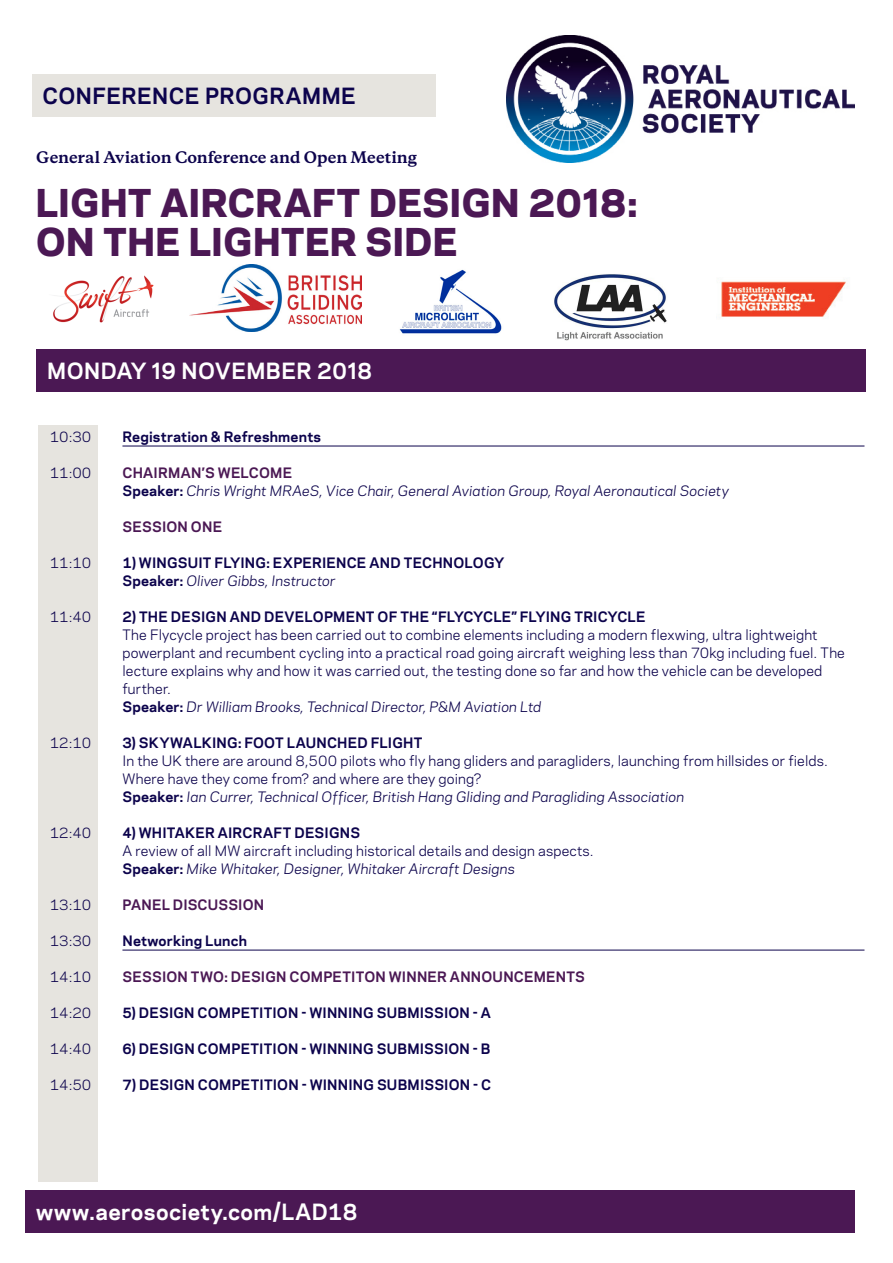
<style>
.page{position:relative;width:893px;height:1263px;background:#fff}
.page>*{position:absolute;margin:0;border:0;box-sizing:border-box;transform-origin:0 0}
.t1{font:800 36px/39px "Galaxie Polaris";letter-spacing:.025em;color:#4b1854}
.t2{font:700 21px "Galaxie Polaris";letter-spacing:.02em;color:#fff}
.t3{font:700 21px "Galaxie Polaris";letter-spacing:.02em;color:#0c034c}
.t4{font:700 15px "Galaxie Copernicus";color:#0c034c}
.PROG_3__Titles{font:13.5px/18px "Galaxie Polaris";letter-spacing:.01em;color:#0c034c}
.PROG_4__Speakers{font:italic 13.5px "Galaxie Polaris";letter-spacing:.005em;color:#0c034c}
.PROG_3__Titles-2{font:700 13.5px "Galaxie Polaris";letter-spacing:.015em;color:#0c034c}
.PROG_5__Session_Titl{font:700 13.5px "Galaxie Polaris";letter-spacing:.015em;color:#4b1854}
.PROG_1__Times{font:13.5px "Galaxie Polaris";color:#0c034c}
.PROG_2__Breaks{font:700 13.5px "Galaxie Polaris";letter-spacing:.015em;color:#0c034c}
.PROG_5__Session_Titl-2{font:700 13.5px "Galaxie Polaris";letter-spacing:.015em;color:#0c034c}
.PROG_3__Titles-3{font:700 13.5px "Galaxie Polaris";letter-spacing:.01em;color:#4b1854}
.s1{font-weight:700;font-style:normal}
.s2{font-weight:700}
.s3{font-style:italic}
</style>
<div class="page">
<div style="left:26px;top:1191px;width:829px;height:42px;background:#4b1854"></div>
<div style="left:32px;top:74px;width:404px;height:43px;background:#e6e4df"></div>
<div style="left:37px;top:349px;width:829px;height:43px;background:#4b1854"></div>
<img style="left:190px;top:264px;width:171px;height:67px">
<img style="left:506px;top:35px;width:349px;height:127px">
<img style="left:721px;top:281px;width:125px;height:36px">
<img style="left:399px;top:269px;width:103px;height:65px">
<img style="left:553px;top:274px;width:114px;height:66px">
<img style="left:53px;top:275px;width:101px;height:48px">
<hr style="left:122px;top:446px;width:742px;height:1px;background:#0c034c">
<hr style="left:122px;top:950px;width:742px;height:1px;background:#0c034c">
<div style="left:38px;top:425px;width:60px;height:757px;background:#e6e4df"></div>
<h2 class="t3" style="left:43px;top:80px;width:315px">CONFERENCE PROGRAMME</h2>
<p class="t4" style="left:36px;top:148px;width:382px">General Aviation Conference and Open Meeting</p>
<h1 class="t1" style="left:36px;top:180px;width:603px">LIGHT AIRCRAFT DESIGN 2018:<br>ON THE LIGHTER SIDE</h1>
<h2 class="t2" style="left:47px;top:355px;width:326px">MONDAY 19 NOVEMBER 2018</h2>
<p class="PROG_1__Times" style="left:50px;top:427px;width:43px">10:30</p>
<p class="PROG_1__Times" style="left:50px;top:463px;width:43px">11:00</p>
<p class="PROG_1__Times" style="left:50px;top:553px;width:43px">11:10</p>
<p class="PROG_1__Times" style="left:50px;top:607px;width:43px">11:40</p>
<p class="PROG_1__Times" style="left:50px;top:733px;width:43px">12:10</p>
<p class="PROG_1__Times" style="left:50px;top:823px;width:43px">12:40</p>
<p class="PROG_1__Times" style="left:50px;top:895px;width:43px">13:10</p>
<p class="PROG_1__Times" style="left:50px;top:931px;width:43px">13:30</p>
<p class="PROG_1__Times" style="left:50px;top:967px;width:43px">14:10</p>
<p class="PROG_1__Times" style="left:50px;top:1003px;width:43px">14:20</p>
<p class="PROG_1__Times" style="left:50px;top:1039px;width:43px">14:40</p>
<p class="PROG_1__Times" style="left:50px;top:1075px;width:43px">14:50</p>
<p class="PROG_2__Breaks" style="left:122px;top:426px;width:200px">Registration &amp; Refreshments</p>
<p class="PROG_5__Session_Titl" style="left:122px;top:462px;width:171px">CHAIRMAN’S WELCOME</p>
<p class="PROG_4__Speakers" style="left:122px;top:480px;width:608px"><span class="s1">Speaker:</span> Chris Wright MRAeS, Vice Chair, General Aviation Group, Royal Aeronautical Society</p>
<p class="PROG_5__Session_Titl" style="left:122px;top:516px;width:101px">SESSION ONE</p>
<p class="PROG_5__Session_Titl-2" style="left:122px;top:552px;width:383px">1) WINGSUIT FLYING: EXPERIENCE AND TECHNOLOGY</p>
<p class="PROG_4__Speakers" style="left:122px;top:570px;width:215px"><span class="s1">Speaker:</span> Oliver Gibbs, Instructor</p>
<p class="PROG_3__Titles" style="left:122px;top:607px;width:724px"><span class="s2">2) THE DESIGN AND DEVELOPMENT OF THE “FLYCYCLE” FLYING TRICYCLE<br></span>The Flycycle project has been carried out to combine elements including a modern flexwing, ultra lightweight powerplant and recumbent cycling into a practical road going aircraft weighing less than 70kg including fuel. The lecture explains why and how it was carried out, the testing done so far and how the vehicle can be developed further.</p>
<p class="PROG_4__Speakers" style="left:122px;top:696px;width:420px"><span class="s1">Speaker:</span> Dr William Brooks, Technical Director, P&amp;M Aviation Ltd</p>
<p class="PROG_3__Titles-2" style="left:122px;top:732px;width:301px">3) SKYWALKING: FOOT LAUNCHED FLIGHT</p>
<p class="PROG_3__Titles" style="left:122px;top:751px;width:707px">In the UK there are around 8,500 pilots who fly hang gliders and paragliders, launching from hillsides or fields.<br>Where have they come from? and where are they going?<br><span class="s2">Speaker:</span> <span class="s3">Ian Currer, Technical Officer, British Hang Gliding and Paragliding Association</span></p>
<p class="PROG_3__Titles" style="left:122px;top:823px;width:473px"><span class="s2">4) WHITAKER AIRCRAFT DESIGNS<br></span>A review of all MW aircraft including historical details and design aspects.<br><span class="s2">Speaker:</span> <span class="s3">Mike Whitaker, Designer, Whitaker Aircraft Designs</span></p>
<p class="PROG_3__Titles-3" style="left:122px;top:894px;width:143px">PANEL DISCUSSION</p>
<p class="PROG_2__Breaks" style="left:122px;top:930px;width:126px">Networking Lunch</p>
<p class="PROG_5__Session_Titl" style="left:122px;top:966px;width:464px">SESSION TWO: DESIGN COMPETITON WINNER ANNOUNCEMENTS</p>
<p class="PROG_3__Titles-2" style="left:122px;top:1002px;width:370px">5) DESIGN COMPETITION - WINNING SUBMISSION - A</p>
<p class="PROG_3__Titles-2" style="left:122px;top:1038px;width:370px">6) DESIGN COMPETITION - WINNING SUBMISSION - B</p>
<p class="PROG_3__Titles-2" style="left:122px;top:1074px;width:370px">7) DESIGN COMPETITION - WINNING SUBMISSION - C</p>
<h2 class="t2" style="left:36px;top:1196px;width:323px">www.aerosociety.com/LAD18</h2>
</div>
